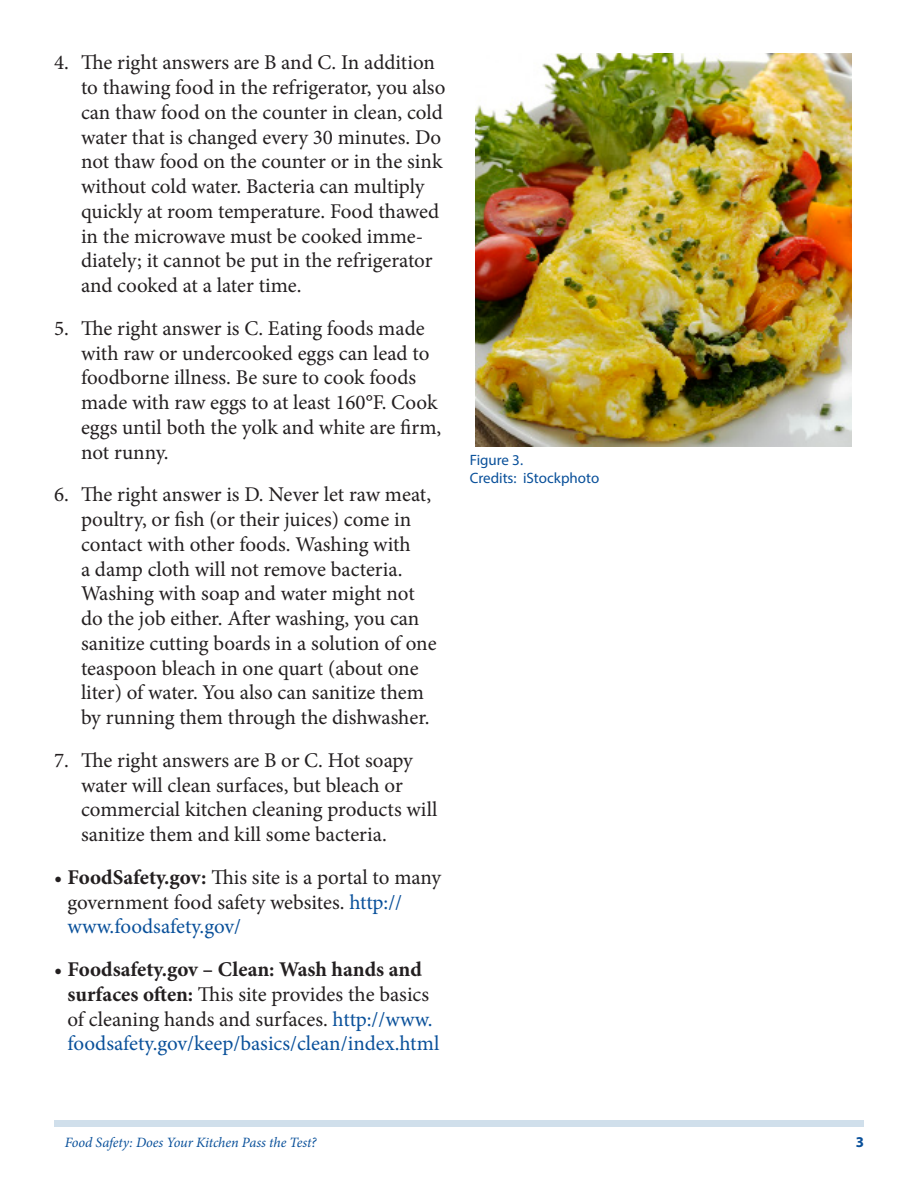
<style>
.page{position:relative;width:918px;height:1188px;background:#fff}
.page>*{position:absolute;margin:0;border:0;box-sizing:border-box;transform-origin:0 0}
.t1{font:21px/24.8px "Minion Pro";color:#231f20}
.t2{font:21px/24.8px "Minion Pro";color:#09509a}
.FigureCaption{font:15px/18px "Myriad Pro";color:#09509a}
.t3{font:700 15px "Myriad Pro";color:#09509a}
.RunningTitleItalics{font:italic 14.25px "Minion Pro";letter-spacing:-.01em;color:#09509a}
.s1{font-weight:700}
.s2{color:#09509a}
.s3{color:#231f20}
.s4{font-weight:700;color:#231f20}
</style>
<div class="page">
<div style="left:54px;top:1120px;width:810px;height:7px;background:#d0dfeb"></div>
<img style="left:476px;top:54px;width:375px;height:393px">
<p class="t1" style="left:81px;top:50px;width:366px;text-indent:-27px">4. The right answers are B and C. In addition to thawing food in the refrigerator, you also can thaw food on the counter in clean, cold water that is changed every 30 minutes. Do not thaw food on the counter or in the sink without cold water. Bacteria can multiply quickly at room temperature. Food thawed in the microwave must be cooked imme&shy;diately; it cannot be put in the refrigerator and cooked at a later time.</p>
<p class="t1" style="left:81px;top:316px;width:362px;text-indent:-27px">5. The right answer is C. Eating foods made with raw or undercooked eggs can lead to foodborne illness. Be sure to cook foods made with raw eggs to at least 160°F. Cook eggs until both the yolk and white are firm, not runny.</p>
<p class="t1" style="left:81px;top:482px;width:357px;text-indent:-27px">6. The right answer is D. Never let raw meat, poultry, or fish (or their juices) come in contact with other foods. Washing with<br>a damp cloth will not remove bacteria.<br>Washing with soap and water might not do the job either. After washing, you can sanitize cutting boards in a solution of one teaspoon bleach in one quart (about one liter) of water. You also can sanitize them by running them through the dishwasher.</p>
<p class="t1" style="left:81px;top:748px;width:358px;text-indent:-27px">7. The right answers are B or C. Hot soapy water will clean surfaces, but bleach or commercial kitchen cleaning products will sanitize them and kill some bacteria.</p>
<p class="t1" style="left:68px;top:865px;width:375px;text-indent:-14px">• <span class="s1">FoodSafety.gov:</span> This site is a portal to many government food safety websites. <span class="s2">http:// www.foodsafety.gov/</span></p>
<p class="t2" style="left:68px;top:957px;width:373px;text-indent:-14px"><span class="s3">•</span> <span class="s4">Foodsafety.gov – Clean: Wash hands and surfaces often:</span> <span class="s3">This site provides the basics of cleaning hands and surfaces.</span> http://www. foodsafety.gov/keep/basics/clean/index.html</p>
<p class="FigureCaption" style="left:470px;top:451px;width:131px">Figure 3.<br>Credits: iStockphoto</p>
<p class="RunningTitleItalics" style="left:65px;top:1133px;width:253px">Food Safety: Does Your Kitchen Pass the Test?</p>
<p class="t3" style="left:856px;top:1133px;width:10px">3</p>
</div>
